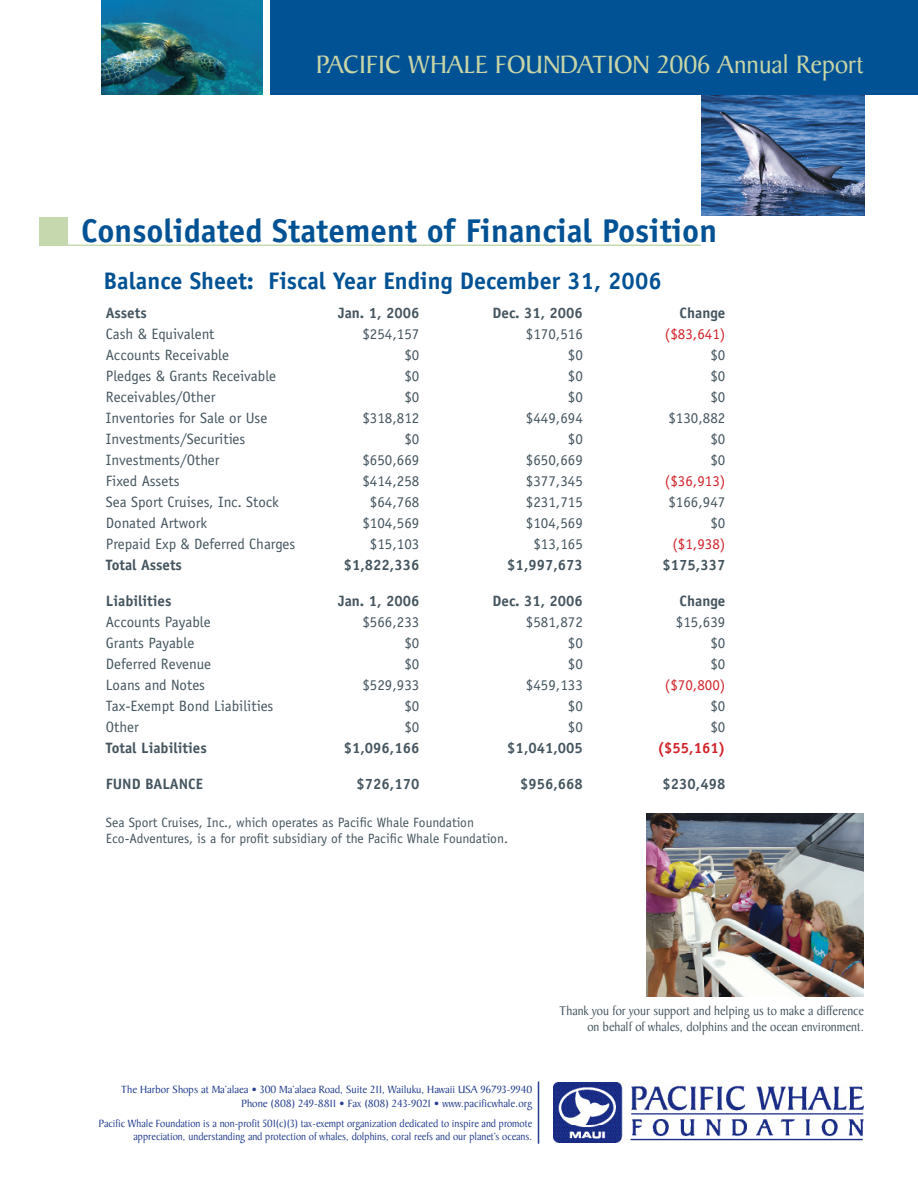
<style>
.page{position:relative;width:918px;height:1188px;background:#fff}
.page>*{position:absolute;margin:0;border:0;box-sizing:border-box;transform-origin:0 0}
.t1{font:700 33px "Officina Sans";color:#005294}
.t2{font:27px "Baker Signet";color:#c9d5a6}
.t3{font:700 24px "Officina Sans";color:#005294}
.t4{font:15px "Officina Sans";color:#45555f}
.t5{font:700 15px "Officina Sans";color:#45555f}
.t6{font:15px "Officina Sans";color:#d1232a}
.t7{font:700 15px "Officina Sans";color:#d1232a}
.t8{font:13.5px "Officina Sans";color:#45555f}
.t9{font:13.5px/16.2px "Baker Signet";color:#45555f;text-align:right;scale:.95 1}
.t10{font:11.25px "Baker Signet";color:#253f8e;scale:.95 1}
.t11{font:11.25px "Baker Signet";color:#253f8e}
</style>
<div class="page">
<img style="left:701px;top:94px;width:164px;height:122px">
<hr style="left:40px;top:244px;width:661px;height:2px;background:#c6d8ad">
<img style="left:553px;top:1082px;width:311px;height:60px">
<hr style="left:538px;top:1081px;width:1px;height:63px;background:#253f8e">
<div style="left:39px;top:218px;width:29px;height:28px;background:#c6d8ad"></div>
<img style="left:646px;top:814px;width:218px;height:183px">
<img style="left:101px;top:0;width:161px;height:94px">
<div style="left:270px;top:0;width:648px;height:94px;background:#005294"></div>
<p class="t2" style="left:316px;top:50px;width:549px">PACIFIC WHALE FOUNDATION 2006 Annual Report</p>
<p class="t1" style="left:81px;top:210px;width:638px">Consolidated Statement of Financial Position</p>
<p class="t3" style="left:104px;top:266px;width:560px">Balance Sheet: Fiscal Year Ending December 31, 2006</p>
<p class="t5" style="left:106px;top:303px;width:42px">Assets</p>
<p class="t5" style="left:338px;top:303px;width:83px">Jan. 1, 2006</p>
<p class="t5" style="left:493px;top:303px;width:92px">Dec. 31, 2006</p>
<p class="t5" style="left:680px;top:303px;width:47px">Change</p>
<p class="t4" style="left:106px;top:325px;width:110px">Cash &amp; Equivalent</p>
<p class="t4" style="left:362px;top:325px;width:58px">$254,157</p>
<p class="t4" style="left:526px;top:325px;width:58px">$170,516</p>
<p class="t6" style="left:665px;top:325px;width:62px">($83,641)</p>
<p class="t4" style="left:106px;top:346px;width:125px">Accounts Receivable</p>
<p class="t4" style="left:404px;top:346px;width:16px">$0</p>
<p class="t4" style="left:568px;top:346px;width:16px">$0</p>
<p class="t4" style="left:710px;top:346px;width:16px">$0</p>
<p class="t4" style="left:106px;top:367px;width:172px">Pledges &amp; Grants Receivable</p>
<p class="t4" style="left:404px;top:367px;width:16px">$0</p>
<p class="t4" style="left:568px;top:367px;width:16px">$0</p>
<p class="t4" style="left:710px;top:367px;width:16px">$0</p>
<p class="t4" style="left:106px;top:388px;width:111px">Receivables/Other</p>
<p class="t4" style="left:404px;top:388px;width:16px">$0</p>
<p class="t4" style="left:568px;top:388px;width:16px">$0</p>
<p class="t4" style="left:710px;top:388px;width:16px">$0</p>
<p class="t4" style="left:106px;top:409px;width:163px">Inventories for Sale or Use</p>
<p class="t4" style="left:362px;top:409px;width:58px">$318,812</p>
<p class="t4" style="left:526px;top:409px;width:58px">$449,694</p>
<p class="t4" style="left:668px;top:409px;width:58px">$130,882</p>
<p class="t4" style="left:106px;top:430px;width:141px">Investments/Securities</p>
<p class="t4" style="left:404px;top:430px;width:16px">$0</p>
<p class="t4" style="left:568px;top:430px;width:16px">$0</p>
<p class="t4" style="left:710px;top:430px;width:16px">$0</p>
<p class="t4" style="left:106px;top:451px;width:115px">Investments/Other</p>
<p class="t4" style="left:362px;top:451px;width:58px">$650,669</p>
<p class="t4" style="left:526px;top:451px;width:58px">$650,669</p>
<p class="t4" style="left:710px;top:451px;width:16px">$0</p>
<p class="t4" style="left:106px;top:472px;width:75px">Fixed Assets</p>
<p class="t4" style="left:362px;top:472px;width:58px">$414,258</p>
<p class="t4" style="left:526px;top:472px;width:58px">$377,345</p>
<p class="t6" style="left:665px;top:472px;width:62px">($36,913)</p>
<p class="t4" style="left:106px;top:493px;width:175px">Sea Sport Cruises, Inc. Stock</p>
<p class="t4" style="left:370px;top:493px;width:51px">$64,768</p>
<p class="t4" style="left:526px;top:493px;width:58px">$231,715</p>
<p class="t4" style="left:668px;top:493px;width:58px">$166,947</p>
<p class="t4" style="left:106px;top:514px;width:103px">Donated Artwork</p>
<p class="t4" style="left:362px;top:514px;width:58px">$104,569</p>
<p class="t4" style="left:526px;top:514px;width:58px">$104,569</p>
<p class="t4" style="left:710px;top:514px;width:16px">$0</p>
<p class="t4" style="left:106px;top:535px;width:191px">Prepaid Exp &amp; Deferred Charges</p>
<p class="t4" style="left:370px;top:535px;width:51px">$15,103</p>
<p class="t4" style="left:533px;top:535px;width:51px">$13,165</p>
<p class="t6" style="left:672px;top:535px;width:55px">($1,938)</p>
<p class="t5" style="left:106px;top:555px;width:78px">Total Assets</p>
<p class="t5" style="left:344px;top:555px;width:77px">$1,822,336</p>
<p class="t5" style="left:507px;top:555px;width:77px">$1,997,673</p>
<p class="t5" style="left:663px;top:555px;width:64px">$175,337</p>
<p class="t5" style="left:106px;top:591px;width:67px">Liabilities</p>
<p class="t5" style="left:338px;top:591px;width:83px">Jan. 1, 2006</p>
<p class="t5" style="left:493px;top:591px;width:92px">Dec. 31, 2006</p>
<p class="t5" style="left:680px;top:591px;width:47px">Change</p>
<p class="t4" style="left:106px;top:613px;width:106px">Accounts Payable</p>
<p class="t4" style="left:362px;top:613px;width:58px">$566,233</p>
<p class="t4" style="left:526px;top:613px;width:58px">$581,872</p>
<p class="t4" style="left:676px;top:613px;width:51px">$15,639</p>
<p class="t4" style="left:106px;top:634px;width:90px">Grants Payable</p>
<p class="t4" style="left:404px;top:634px;width:16px">$0</p>
<p class="t4" style="left:568px;top:634px;width:16px">$0</p>
<p class="t4" style="left:710px;top:634px;width:16px">$0</p>
<p class="t4" style="left:106px;top:655px;width:107px">Deferred Revenue</p>
<p class="t4" style="left:404px;top:655px;width:16px">$0</p>
<p class="t4" style="left:568px;top:655px;width:16px">$0</p>
<p class="t4" style="left:710px;top:655px;width:16px">$0</p>
<p class="t4" style="left:106px;top:676px;width:101px">Loans and Notes</p>
<p class="t4" style="left:362px;top:676px;width:58px">$529,933</p>
<p class="t4" style="left:526px;top:676px;width:58px">$459,133</p>
<p class="t6" style="left:665px;top:676px;width:62px">($70,800)</p>
<p class="t4" style="left:106px;top:697px;width:169px">Tax-Exempt Bond Liabilities</p>
<p class="t4" style="left:404px;top:697px;width:16px">$0</p>
<p class="t4" style="left:568px;top:697px;width:16px">$0</p>
<p class="t4" style="left:710px;top:697px;width:16px">$0</p>
<p class="t4" style="left:106px;top:718px;width:34px">Other</p>
<p class="t4" style="left:404px;top:718px;width:16px">$0</p>
<p class="t4" style="left:568px;top:718px;width:16px">$0</p>
<p class="t4" style="left:710px;top:718px;width:16px">$0</p>
<p class="t5" style="left:106px;top:738px;width:102px">Total Liabilities</p>
<p class="t5" style="left:344px;top:738px;width:77px">$1,096,166</p>
<p class="t5" style="left:507px;top:738px;width:77px">$1,041,005</p>
<p class="t7" style="left:658px;top:738px;width:69px">($55,161)</p>
<p class="t5" style="left:106px;top:774px;width:98px">FUND BALANCE</p>
<p class="t5" style="left:357px;top:774px;width:64px">$726,170</p>
<p class="t5" style="left:520px;top:774px;width:64px">$956,668</p>
<p class="t5" style="left:663px;top:774px;width:64px">$230,498</p>
<p class="t8" style="left:106px;top:815px;width:370px">Sea Sport Cruises, Inc., which operates as Pacific Whale Foundation</p>
<p class="t8" style="left:106px;top:831px;width:404px">Eco-Adventures, is a for profit subsidiary of the Pacific Whale Foundation.</p>
<p class="t11" style="left:121px;top:1083px;width:413px">The Harbor Shops at Ma‘alaea • 300 Ma‘alaea Road, Suite 211, Wailuku, Hawaii USA 96793-9940</p>
<p class="t11" style="left:241px;top:1097px;width:292px">Phone (808) 249-8811 • Fax (808) 243-9021 • www.pacificwhale.org</p>
<p class="t10" style="left:99px;top:1117px;width:458px">Pacific Whale Foundation is a non-profit 501(c)(3) tax-exempt organization dedicated to inspire and promote</p>
<p class="t10" style="left:134px;top:1130px;width:421px">appreciation, understanding and protection of whales, dolphins, coral reefs and our planet’s oceans.</p>
<p class="t9" style="left:560px;top:1003px;width:322px">Thank you for your support and helping us to make a difference on behalf of whales, dolphins and the ocean environment.</p>
</div>
